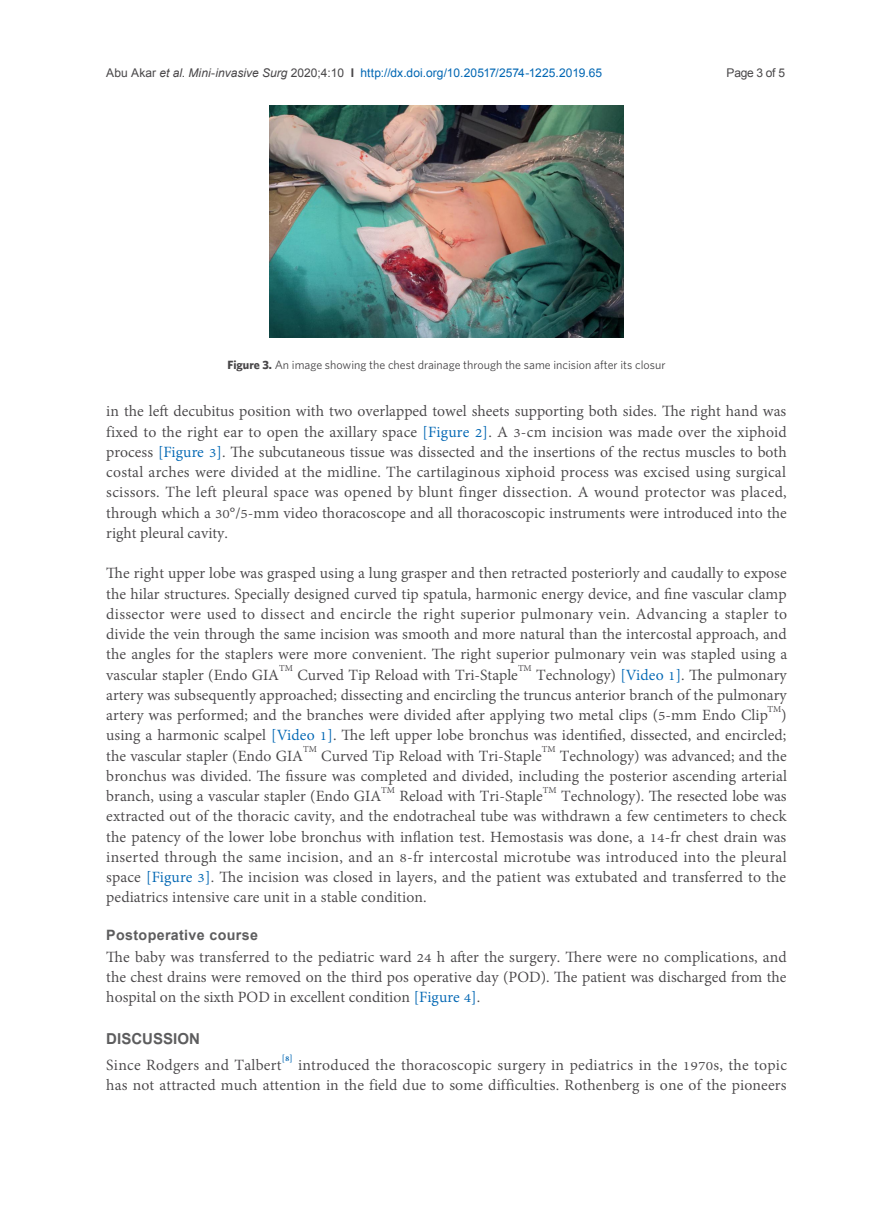
<style>
.page{position:relative;width:893px;height:1212px;background:#fff}
.page>*{position:absolute;margin:0;border:0;box-sizing:border-box;transform-origin:0 0}
.Body_A{font:700 21px "Utsaah";color:#5d5d5e}
.Default{font:19.2px/20.2px "Adobe Thai";letter-spacing:.005em;color:#484648;text-align:justify}
.Default-2{font:700 14.25px "Arial";letter-spacing:.025em;color:#5d5d5e}
.t1{font:12px "Arial";letter-spacing:.005em;color:#0166b3}
.t2{font:12px "Whitney";color:#484648}
.t3{font:12px "Arial";letter-spacing:-.025em;color:#484648}
.s1{color:#484648}
.s2{font-style:italic;color:#484648}
.s3{font-weight:700;color:#484648}
.s4{font-weight:700}
.s5{color:#0166b3}
</style>
<div class="page">
<img style="left:270px;top:106px;width:353px;height:232px">
<p class="t1" style="left:106px;top:65px;width:497px"><span class="s1">Abu Akar</span> <span class="s2">et al</span><span class="s1">.</span> <span class="s2">Mini</span><span class="s1">-</span><span class="s2">invasive Surg</span> <span class="s1">2020;4:10</span> <span class="s3">I</span> http://dx.doi.org/10.20517/2574-1225.2019.65</p>
<p class="t3" style="left:727px;top:65px;width:60px">Page 3 of 5</p>
<p class="t2" style="left:228px;top:358px;width:439px"><span class="s4">Figure 3.</span> An image showing the chest drainage through the same incision after its closur</p>
<p class="Default" style="left:106px;top:399px;width:682px">in the left decubitus position with two overlapped towel sheets supporting both sides. The right hand was fixed to the right ear to open the axillary space <span class="s5">[Figure 2]</span>. A 3-cm incision was made over the xiphoid process <span class="s5">[Figure 3]</span>. The subcutaneous tissue was dissected and the insertions of the rectus muscles to both costal arches were divided at the midline. The cartilaginous xiphoid process was excised using surgical scissors. The left pleural space was opened by blunt finger dissection. A wound protector was placed, through which a 30°/5-mm video thoracoscope and all thoracoscopic instruments were introduced into the right pleural cavity.</p>
<p class="Default" style="left:106px;top:561px;width:683px">The right upper lobe was grasped using a lung grasper and then retracted posteriorly and caudally to expose the hilar structures. Specially designed curved tip spatula, harmonic energy device, and fine vascular clamp dissector were used to dissect and encircle the right superior pulmonary vein. Advancing a stapler to divide the vein through the same incision was smooth and more natural than the intercostal approach, and the angles for the staplers were more convenient. The right superior pulmonary vein was stapled using a vascular stapler (Endo GIA<sup>TM</sup> Curved Tip Reload with Tri-Staple<sup>TM</sup> Technology) <span class="s5">[Video 1]</span>. The pulmonary artery was subsequently approached; dissecting and encircling the truncus anterior branch of the pulmonary artery was performed; and the branches were divided after applying two metal clips (5-mm Endo Clip<sup>TM</sup>) using a harmonic scalpel <span class="s5">[Video 1]</span>. The left upper lobe bronchus was identified, dissected, and encircled; the vascular stapler (Endo GIA<sup>TM</sup> Curved Tip Reload with Tri-Staple<sup>TM</sup> Technology) was advanced; and the bronchus was divided. The fissure was completed and divided, including the posterior ascending arterial branch, using a vascular stapler (Endo GIA<sup>TM</sup> Reload with Tri-Staple<sup>TM</sup> Technology). The resected lobe was extracted out of the thoracic cavity, and the endotracheal tube was withdrawn a few centimeters to check the patency of the lower lobe bronchus with inflation test. Hemostasis was done, a 14-fr chest drain was inserted through the same incision, and an 8-fr intercostal microtube was introduced into the pleural space <span class="s5">[Figure 3]</span>. The incision was closed in layers, and the patient was extubated and transferred to the pediatrics intensive care unit in a stable condition.</p>
<p class="Default-2" style="left:106px;top:925px;width:153px">Postoperative course</p>
<p class="Default" style="left:106px;top:945px;width:682px">The baby was transferred to the pediatric ward 24 h after the surgery. There were no complications, and the chest drains were removed on the third pos operative day (POD). The patient was discharged from the hospital on the sixth POD in excellent condition <span class="s5">[Figure 4]</span>.</p>
<p class="Body_A" style="left:106px;top:1028px;width:95px">DISCUSSION</p>
<p class="Default" style="left:106px;top:1053px;width:682px">Since Rodgers and Talbert<sup>[8]</sup> introduced the thoracoscopic surgery in pediatrics in the 1970s, the topic has not attracted much attention in the field due to some difficulties. Rothenberg is one of the pioneers</p>
</div>
